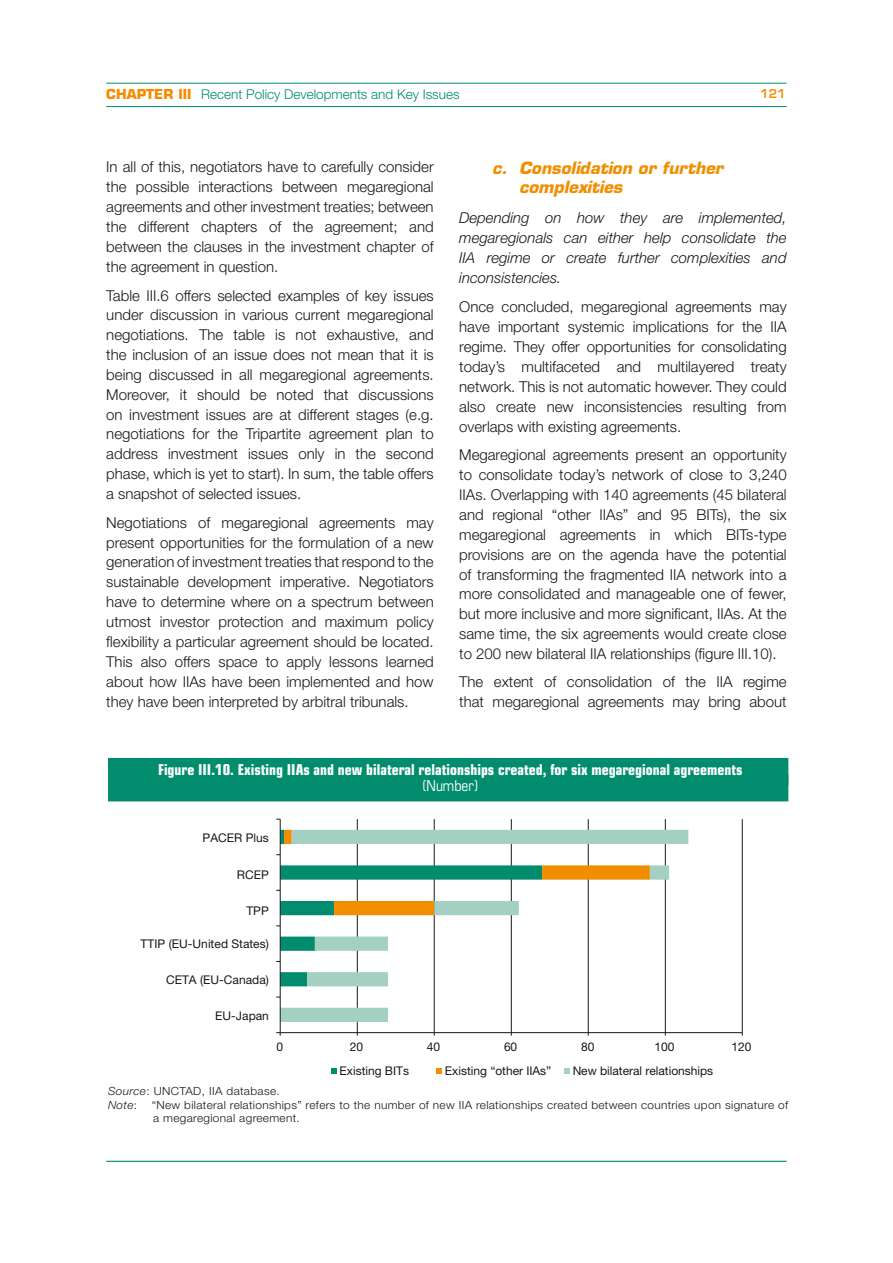
<style>
.page{position:relative;width:893px;height:1263px;background:#fff}
.page>*{position:absolute;margin:0;border:0;box-sizing:border-box;transform-origin:0 0}
.t1{font:italic 700 16.5px/18.6px "Eurostile LT Std";color:#f18e00}
.t2{font:300 15px/20px "Helvetica Neue LT Std";color:#1a171c;text-align:justify}
.t3{font:italic 300 15px/20px "Helvetica Neue LT Std";color:#1a171c;text-align:justify}
.t4{font:700 condensed 15px "Eurostile LT Std";color:#fff}
.t5{font:condensed 15px "Eurostile LT Std";color:#fff}
.t6{font:300 13.5px "Helvetica Neue LT Std";color:#008c6d}
.t7{font:12px "Helvetica Neue LT Std";color:#1a171c}
.t8{font:600 12px "Eurostile LT Std";color:#f18e00}
.t9{font:300 11.25px/13.5px "Helvetica Neue LT Std";letter-spacing:.03em;color:#1a171c;scale:1.05 1}
.s1{font-family:"Eurostile LT Std";font-weight:700;color:#f18e00}
.s2{font-style:italic}
</style>
<div class="page">
<hr style="left:106px;top:1161px;width:681px;height:1px;background:#008c6d">
<hr style="left:106px;top:106px;width:681px;height:1px;background:#008c6d">
<hr style="left:106px;top:83px;width:681px;height:1px;background:#008c6d">
<div style="left:108px;top:758px;width:680px;height:27px;background:#008c6d"></div>
<div style="left:108px;top:774px;width:680px;height:27px;background:#008c6d"></div>
<hr style="left:742px;top:819px;width:1px;height:214px;background:#1a171c">
<hr style="left:665px;top:819px;width:1px;height:214px;background:#1a171c">
<hr style="left:588px;top:819px;width:1px;height:214px;background:#1a171c">
<hr style="left:511px;top:819px;width:1px;height:214px;background:#1a171c">
<hr style="left:434px;top:819px;width:1px;height:214px;background:#1a171c">
<hr style="left:357px;top:819px;width:1px;height:214px;background:#1a171c">
<svg style="left:281px;top:830px;width:407px;height:192px"></svg>
<hr style="left:280px;top:1032px;width:462px;height:1px;background:#1a171c">
<hr style="left:280px;top:819px;width:1px;height:214px;background:#1a171c">
<svg style="left:276px;top:830px;width:374px;height:156px"></svg>
<svg style="left:276px;top:1032px;width:5px;height:3px"></svg>
<svg style="left:331px;top:1068px;width:6px;height:6px"></svg>
<svg style="left:436px;top:1068px;width:6px;height:6px"></svg>
<svg style="left:564px;top:1068px;width:6px;height:6px"></svg>
<p class="t6" style="left:106px;top:86px;width:355px"><span class="s1">CHAPTER III</span> Recent Policy Developments and Key Issues</p>
<p class="t8" style="left:760px;top:86px;width:27px">121</p>
<p class="t2" style="left:106px;top:157px;width:329px">In all of this, negotiators have to carefully consider the possible interactions between megaregional agreements and other investment treaties; between the different chapters of the agreement; and between the clauses in the investment chapter of the agreement in question.</p>
<p class="t2" style="left:106px;top:285px;width:329px">Table III.6 offers selected examples of key issues under discussion in various current megaregional negotiations. The table is not exhaustive, and the inclusion of an issue does not mean that it is being discussed in all megaregional agreements.<br>Moreover, it should be noted that discussions on investment issues are at different stages (e.g. negotiations for the Tripartite agreement plan to address investment issues only in the second phase, which is yet to start). In sum, the table offers a snapshot of selected issues.</p>
<p class="t2" style="left:106px;top:512px;width:329px">Negotiations of megaregional agreements may present opportunities for the formulation of a new generation of investment treaties that respond to the sustainable development imperative. Negotiators have to determine where on a spectrum between utmost investor protection and maximum policy flexibility a particular agreement should be located.<br>This also offers space to apply lessons learned about how IIAs have been implemented and how they have been interpreted by arbitral tribunals.</p>
<p class="t1" style="left:519px;top:159px;width:205px;text-indent:-27px">c. Consolidation or further complexities</p>
<p class="t3" style="left:459px;top:208px;width:329px">Depending on how they are implemented, megaregionals can either help consolidate the IIA regime or create further complexities and inconsistencies.</p>
<p class="t2" style="left:459px;top:296px;width:329px">Once concluded, megaregional agreements may have important systemic implications for the IIA regime. They offer opportunities for consolidating today’s multifaceted and multilayered treaty network. This is not automatic however. They could also create new inconsistencies resulting from overlaps with existing agreements.</p>
<p class="t2" style="left:459px;top:445px;width:329px">Megaregional agreements present an opportunity to consolidate today’s network of close to 3,240<br>IIAs. Overlapping with 140 agreements (45 bilateral and regional “other IIAs” and 95 BITs), the six megaregional agreements in which BITs-type provisions are on the agenda have the potential of transforming the fragmented IIA network into a more consolidated and manageable one of fewer, but more inclusive and more significant, IIAs. At the same time, the six agreements would create close to 200 new bilateral IIA relationships (figure III.10).</p>
<p class="t2" style="left:459px;top:672px;width:329px">The extent of consolidation of the IIA regime that megaregional agreements may bring about</p>
<p class="t4" style="left:158px;top:760px;width:586px">Figure III.10. Existing IIAs and new bilateral relationships created, for six megaregional agreements</p>
<p class="t5" style="left:422px;top:777px;width:58px">(Number)</p>
<p class="t7" style="left:203px;top:830px;width:68px">PACER Plus</p>
<p class="t7" style="left:237px;top:868px;width:34px">RCEP</p>
<p class="t7" style="left:246px;top:903px;width:24px">TPP</p>
<p class="t7" style="left:141px;top:936px;width:130px">TTIP (EU-United States)</p>
<p class="t7" style="left:166px;top:972px;width:104px">CETA (EU-Canada)</p>
<p class="t7" style="left:215px;top:1008px;width:55px">EU-Japan</p>
<p class="t7" style="left:277px;top:1040px;width:8px">0</p>
<p class="t7" style="left:350px;top:1040px;width:15px">20</p>
<p class="t7" style="left:427px;top:1040px;width:15px">40</p>
<p class="t7" style="left:504px;top:1040px;width:15px">60</p>
<p class="t7" style="left:581px;top:1040px;width:15px">80</p>
<p class="t7" style="left:654px;top:1040px;width:22px">100</p>
<p class="t7" style="left:731px;top:1040px;width:22px">120</p>
<p class="t7" style="left:340px;top:1063px;width:71px">Existing BITs</p>
<p class="t7" style="left:445px;top:1063px;width:108px">Existing “other IIAs”</p>
<p class="t7" style="left:573px;top:1063px;width:142px">New bilateral relationships</p>
<p class="t9" style="left:108px;top:1084px;width:165px"><span class="s2">Source</span>: UNCTAD, IIA database.<br><span class="s2">Note</span>:</p>
<p class="t9" style="left:152px;top:1098px;width:607px">“New bilateral relationships” refers to the number of new IIA relationships created between countries upon signature of a megaregional agreement.</p>
</div>
